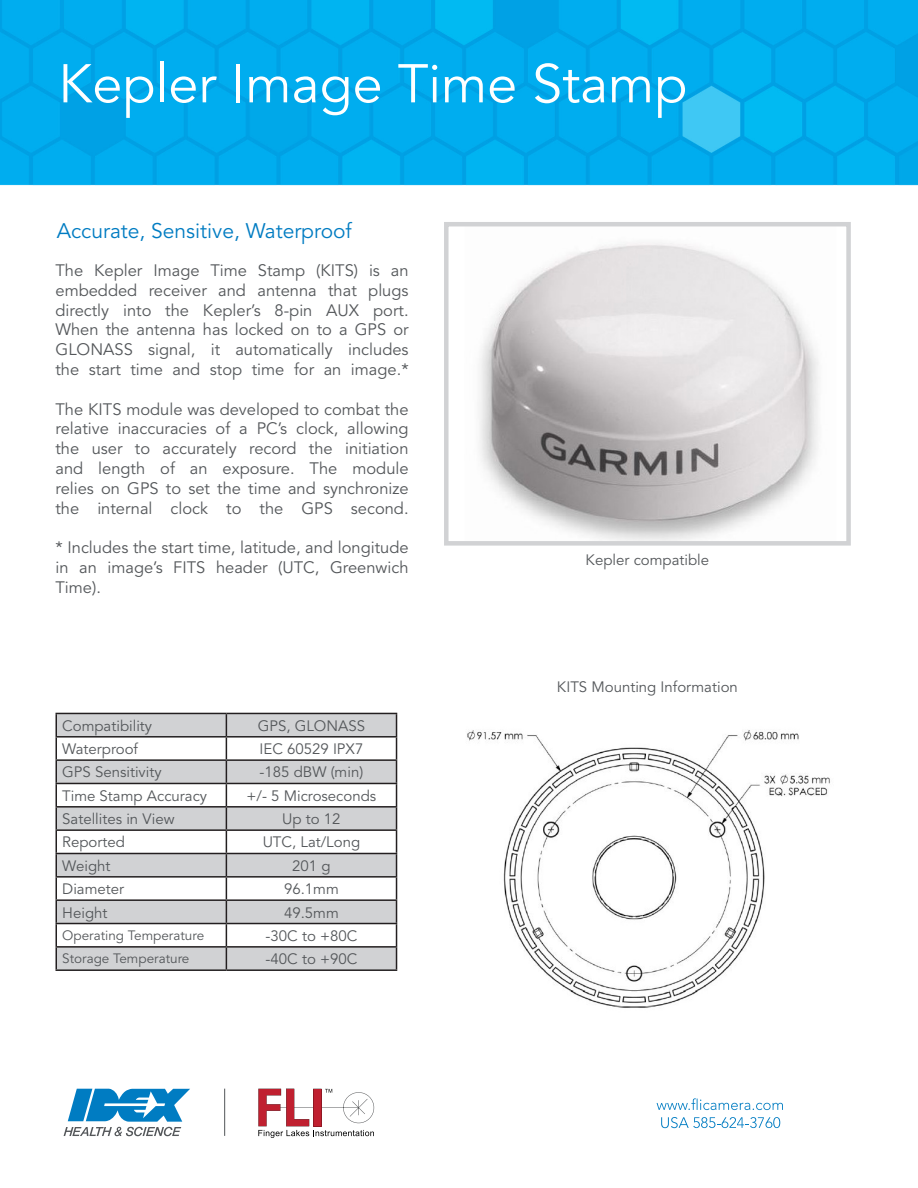
<style>
.page{position:relative;width:918px;height:1188px;background:#fff}
.page>*{position:absolute;margin:0;border:0;box-sizing:border-box;transform-origin:0 0}
.Heading_2{font:54px "Avenir LT Std";color:#fff}
.t1{font:21px "Avenir LT Std";color:#007cc2}
.t2{font:16.5px/19.8px "Avenir LT Std";color:#54575a;text-align:justify}
.t3{font:15px "Avenir LT Std";color:#54575a}
.t4{font:13.5px "Avenir LT Std";color:#54575a}
</style>
<div class="page">
<svg style="left:57px;top:714px;width:339px;height:255px;fill:#d1d2d4"></svg>
<hr style="left:56px;top:713px;width:170px;height:1px;background:#231f20">
<hr style="left:226px;top:713px;width:171px;height:1px;background:#231f20">
<hr style="left:56px;top:736px;width:170px;height:2px;background:#231f20">
<hr style="left:226px;top:736px;width:171px;height:2px;background:#231f20">
<hr style="left:56px;top:759px;width:170px;height:2px;background:#231f20">
<hr style="left:226px;top:759px;width:171px;height:2px;background:#231f20">
<hr style="left:56px;top:783px;width:170px;height:1px;background:#231f20">
<hr style="left:226px;top:783px;width:171px;height:1px;background:#231f20">
<hr style="left:56px;top:806px;width:170px;height:2px;background:#231f20">
<hr style="left:226px;top:806px;width:171px;height:2px;background:#231f20">
<hr style="left:56px;top:829px;width:170px;height:2px;background:#231f20">
<hr style="left:226px;top:829px;width:171px;height:2px;background:#231f20">
<hr style="left:56px;top:853px;width:170px;height:1px;background:#231f20">
<hr style="left:226px;top:853px;width:171px;height:1px;background:#231f20">
<hr style="left:56px;top:876px;width:170px;height:2px;background:#231f20">
<hr style="left:226px;top:876px;width:171px;height:2px;background:#231f20">
<hr style="left:56px;top:899px;width:170px;height:2px;background:#231f20">
<hr style="left:226px;top:899px;width:171px;height:2px;background:#231f20">
<hr style="left:56px;top:923px;width:170px;height:1px;background:#231f20">
<hr style="left:226px;top:923px;width:171px;height:1px;background:#231f20">
<hr style="left:56px;top:946px;width:170px;height:2px;background:#231f20">
<svg style="left:56px;top:714px;width:1px;height:255px"></svg>
<hr style="left:226px;top:946px;width:171px;height:2px;background:#231f20">
<svg style="left:226px;top:714px;width:1px;height:255px"></svg>
<svg style="left:396px;top:714px;width:1px;height:255px"></svg>
<hr style="left:56px;top:969px;width:170px;height:2px;background:#231f20">
<hr style="left:226px;top:969px;width:171px;height:2px;background:#231f20">
<img style="left:479px;top:242px;width:340px;height:299px">
<div style="left:444px;top:222px;width:407px;height:324px;border:4px solid #d1d2d4"></div>
<img style="left:467px;top:730px;width:363px;height:278px">
<img style="left:0;top:0;width:918px;height:186px">
<svg style="left:657px;top:1098px;width:126px;height:12px"></svg>
<svg style="left:661px;top:1117px;width:119px;height:11px"></svg>
<svg style="left:64px;top:1089px;width:126px;height:47px"></svg>
<hr style="left:224px;top:1089px;width:1px;height:47px;background:#54575a">
<svg style="left:258px;top:1089px;width:116px;height:49px"></svg>
<p class="Heading_2" style="left:58px;top:53px;width:630px">Kepler Image Time Stamp</p>
<p class="t1" style="left:57px;top:219px;width:297px">Accurate, Sensitive, Waterproof</p>
<p class="t2" style="left:56px;top:261px;width:355px">The Kepler Image Time Stamp (KITS) is an embedded receiver and antenna that plugs directly into the Kepler’s 8-pin AUX port.<br>When the antenna has locked on to a GPS or GLONASS signal, it automatically includes the start time and stop time for an image.*</p>
<p class="t2" style="left:56px;top:399px;width:355px">The KITS module was developed to combat the relative inaccuracies of a PC’s clock, allowing the user to accurately record the initiation and length of an exposure. The module relies on GPS to set the time and synchronize the internal clock to the GPS second.</p>
<p class="t2" style="left:56px;top:538px;width:355px">* Includes the start time, latitude, and longitude in an image’s FITS header (UTC, Greenwich Time).</p>
<p class="t3" style="left:62px;top:717px;width:91px">Compatibility</p>
<p class="t3" style="left:258px;top:717px;width:109px">GPS, GLONASS</p>
<p class="t3" style="left:62px;top:740px;width:77px">Waterproof</p>
<p class="t3" style="left:260px;top:740px;width:105px">IEC 60529 IPX7</p>
<p class="t3" style="left:62px;top:764px;width:101px">GPS Sensitivity</p>
<p class="t3" style="left:260px;top:764px;width:105px">-185 dBW (min)</p>
<p class="t3" style="left:62px;top:787px;width:146px">Time Stamp Accuracy</p>
<p class="t3" style="left:247px;top:787px;width:131px">+/- 5 Microseconds</p>
<p class="t3" style="left:62px;top:810px;width:114px">Satellites in View</p>
<p class="t3" style="left:282px;top:810px;width:60px">Up to 12</p>
<p class="t3" style="left:62px;top:834px;width:64px">Reported</p>
<p class="t3" style="left:263px;top:834px;width:99px">UTC, Lat/Long</p>
<p class="t3" style="left:62px;top:857px;width:50px">Weight</p>
<p class="t3" style="left:292px;top:857px;width:40px">201 g</p>
<p class="t3" style="left:62px;top:880px;width:63px">Diameter</p>
<p class="t3" style="left:284px;top:880px;width:56px">96.1mm</p>
<p class="t3" style="left:62px;top:904px;width:47px">Height</p>
<p class="t3" style="left:284px;top:904px;width:56px">49.5mm</p>
<p class="t4" style="left:62px;top:927px;width:143px">Operating Temperature</p>
<p class="t3" style="left:266px;top:927px;width:93px">-30C to +80C</p>
<p class="t4" style="left:62px;top:951px;width:129px">Storage Temperature</p>
<p class="t3" style="left:266px;top:950px;width:93px">-40C to +90C</p>
<p class="t3" style="left:586px;top:551px;width:125px">Kepler compatible</p>
<p class="t3" style="left:557px;top:678px;width:182px">KITS Mounting Information</p>
</div>
